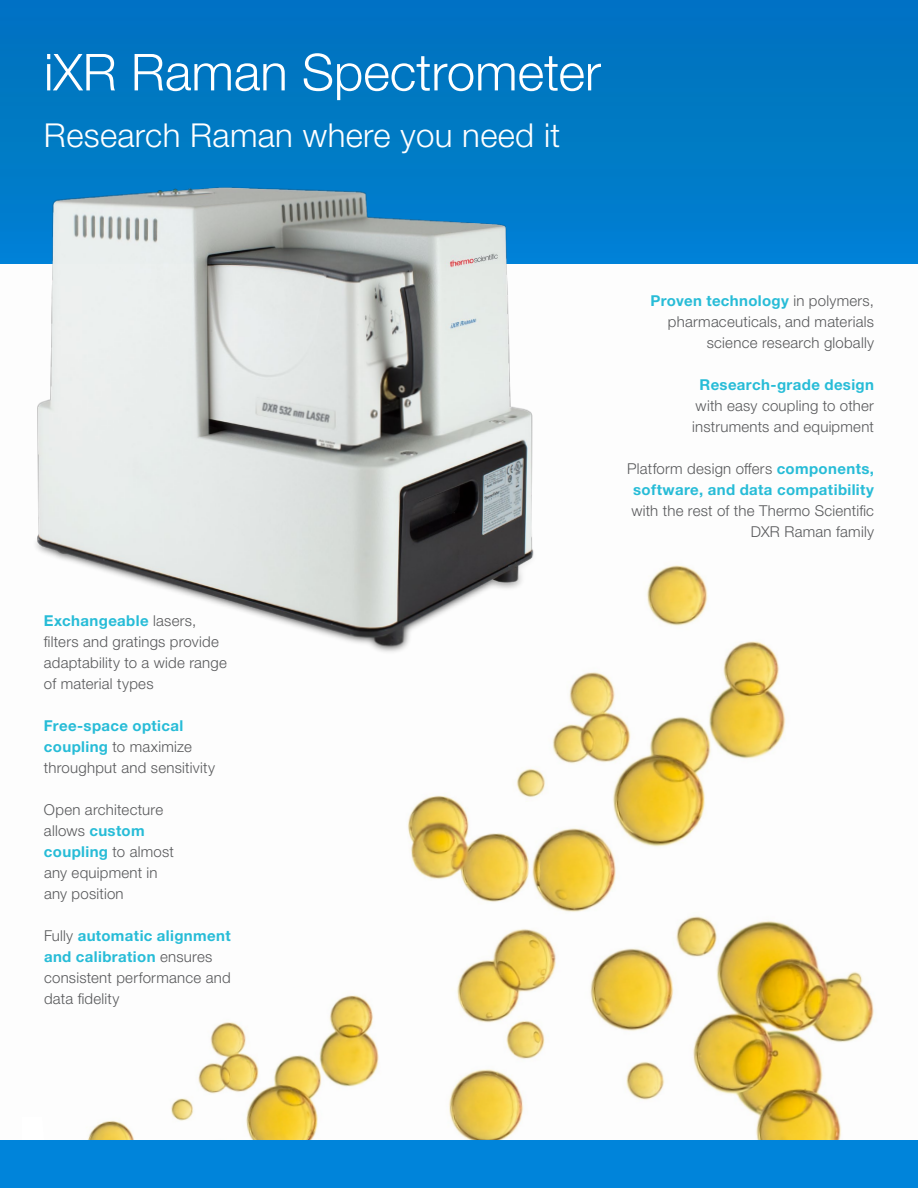
<style>
.page{position:relative;width:918px;height:1188px;background:#fff}
.page>*{position:absolute;margin:0;border:0;box-sizing:border-box;transform-origin:0 0}
.t1{font:300 51px "Helvetica Neue LTW1 G";color:#fff}
.t2{font:300 33px "Helvetica Neue LTW1 G";letter-spacing:.01em;color:#fff}
.t3{font:300 15px/21px "Helvetica Neue LTW1 G";letter-spacing:.015em;color:#58595b}
.t4{font:700 15px/21px "Helvetica Neue LTW1 G";letter-spacing:.025em;color:#27bcd7;text-align:center}
.s1{font-weight:700;color:#27bcd7}
.s2{font-weight:300;color:#58595b}
</style>
<div class="page">
<img style="left:407px;top:641px;width:467px;height:499px">
<img style="left:87px;top:978px;width:327px;height:162px">
<div style="left:0;top:0;width:918px;height:264px;background:#0079c3"></div>
<img style="left:0;top:187px;width:727px;height:511px">
<div style="left:0;top:1140px;width:918px;height:48px;background:#0084da"></div>
<h1 class="t1" style="left:44px;top:41px;width:559px">iXR Raman Spectrometer</h1>
<h2 class="t2" style="left:44px;top:116px;width:518px">Research Raman where you need it</h2>
<p class="t3" style="left:44px;top:610px;width:185px"><span class="s1">Exchangeable</span> lasers, filters and gratings provide adaptability to a wide range of material types</p>
<p class="t3" style="left:44px;top:715px;width:173px"><span class="s1">Free-space optical coupling</span> to maximize throughput and sensitivity</p>
<p class="t3" style="left:44px;top:799px;width:131px">Open architecture allows <span class="s1">custom coupling</span> to almost any equipment in any position</p>
<p class="t3" style="left:44px;top:925px;width:188px">Fully <span class="s1">automatic alignment and calibration</span> ensures consistent performance and data fidelity</p>
<p class="t3" style="left:650px;top:290px;width:225px;text-align:right"><span class="s1">Proven technology</span> in polymers, pharmaceuticals, and materials science research globally</p>
<p class="t4" style="left:700px;top:374px;width:176px">Research-grade design</p>
<p class="t3" style="left:692px;top:395px;width:183px">with easy coupling to other instruments and equipment</p>
<p class="t4" style="left:627px;top:458px;width:248px"><span class="s2">Platform design offers</span> components, software, and data compatibility</p>
<p class="t3" style="left:631px;top:500px;width:244px;text-align:right">with the rest of the Thermo Scientific<br>DXR Raman family</p>
</div>
